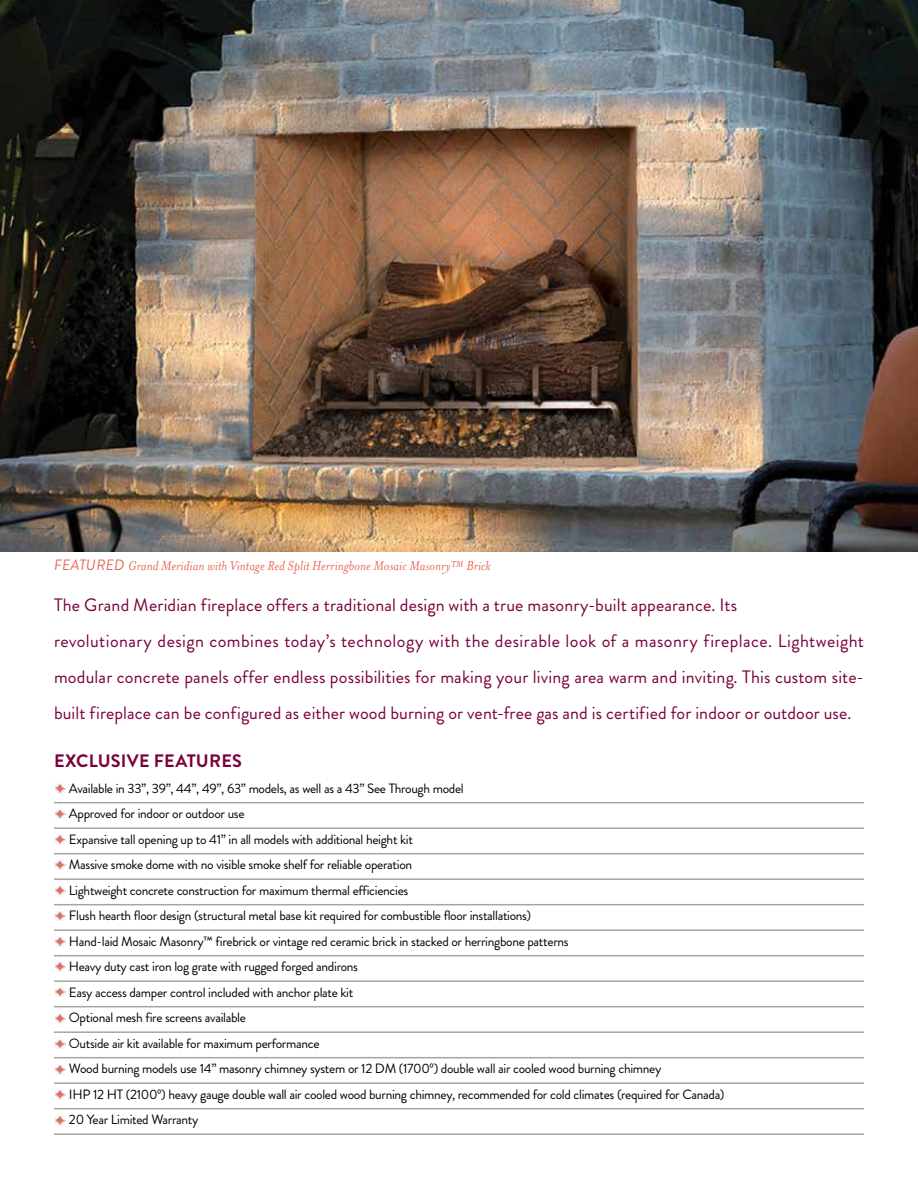
<style>
.page{position:relative;width:918px;height:1188px;background:#fff}
.page>*{position:absolute;margin:0;border:0;box-sizing:border-box;transform-origin:0 0}
.t1{font:18px/36px "Brandon Grotesque";letter-spacing:.01em;color:#7a003c}
.t2{font:700 18px "Brandon Grotesque";letter-spacing:.015em;color:#7a003c}
.t3{font:italic 15px "Mrs Eaves";letter-spacing:.005em;color:#e66b5b}
.t4{font:13.5px/25.5px "Brandon Grotesque";letter-spacing:-.025em;color:#000}
.s1{font-family:"Brandon Grotesque"}
</style>
<div class="page">
<img style="left:0;top:0;width:918px;height:551px">
<hr style="left:54px;top:802px;width:810px;height:1px;background:#aca39b">
<hr style="left:54px;top:827px;width:810px;height:2px;background:#aca39b">
<hr style="left:54px;top:853px;width:810px;height:1px;background:#aca39b">
<hr style="left:54px;top:878px;width:810px;height:2px;background:#aca39b">
<hr style="left:54px;top:904px;width:810px;height:1px;background:#aca39b">
<hr style="left:54px;top:929px;width:810px;height:2px;background:#aca39b">
<hr style="left:54px;top:955px;width:810px;height:1px;background:#aca39b">
<hr style="left:54px;top:980px;width:810px;height:2px;background:#aca39b">
<hr style="left:54px;top:1006px;width:810px;height:1px;background:#aca39b">
<hr style="left:54px;top:1031px;width:810px;height:2px;background:#aca39b">
<hr style="left:54px;top:1057px;width:810px;height:1px;background:#aca39b">
<hr style="left:54px;top:1082px;width:810px;height:2px;background:#aca39b">
<hr style="left:54px;top:1108px;width:810px;height:1px;background:#aca39b">
<hr style="left:54px;top:1133px;width:810px;height:2px;background:#aca39b">
<img style="left:55px;top:783px;width:10px;height:11px">
<img style="left:55px;top:809px;width:10px;height:10px">
<img style="left:55px;top:834px;width:10px;height:11px">
<img style="left:55px;top:860px;width:10px;height:10px">
<img style="left:55px;top:885px;width:10px;height:11px">
<img style="left:55px;top:1013px;width:10px;height:11px">
<img style="left:55px;top:911px;width:10px;height:10px">
<img style="left:55px;top:1039px;width:10px;height:10px">
<img style="left:55px;top:936px;width:10px;height:11px">
<img style="left:55px;top:1064px;width:10px;height:11px">
<img style="left:55px;top:961px;width:10px;height:11px">
<img style="left:55px;top:1089px;width:10px;height:11px">
<img style="left:55px;top:987px;width:10px;height:10px">
<img style="left:55px;top:1115px;width:10px;height:11px">
<p class="t3" style="left:54px;top:557px;width:438px"><span class="s1">FEATURED</span> Grand Meridian with Vintage Red Split Herringbone Mosaic Masonry™ Brick</p>
<p class="t1" style="left:54px;top:588px;width:812px">The Grand Meridian fireplace offers a traditional design with a true masonry-built appearance. Its<br>revolutionary design combines today’s technology with the desirable look of a masonry fireplace. Lightweight modular concrete panels offer endless possibilities for making your living area warm and inviting. This custom site&shy;built fireplace can be configured as either wood burning or vent-free gas and is certified for indoor or outdoor use.</p>
<h1 class="t2" style="left:54px;top:749px;width:189px">EXCLUSIVE FEATURES</h1>
<p class="t4" style="left:69px;top:776px;width:657px">Available in 33”, 39”, 44”, 49”, 63” models, as well as a 43” See Through model<br>Approved for indoor or outdoor use<br>Expansive tall opening up to 41” in all models with additional height kit<br>Massive smoke dome with no visible smoke shelf for reliable operation<br>Lightweight concrete construction for maximum thermal efficiencies<br>Flush hearth floor design (structural metal base kit required for combustible floor installations)<br>Hand-laid Mosaic Masonry™ firebrick or vintage red ceramic brick in stacked or herringbone patterns<br>Heavy duty cast iron log grate with rugged forged andirons<br>Easy access damper control included with anchor plate kit<br>Optional mesh fire screens available<br>Outside air kit available for maximum performance<br>Wood burning models use 14” masonry chimney system or 12 DM (1700º) double wall air cooled wood burning chimney<br>IHP 12 HT (2100º) heavy gauge double wall air cooled wood burning chimney, recommended for cold climates (required for Canada)<br>20 Year Limited Warranty</p>
</div>
